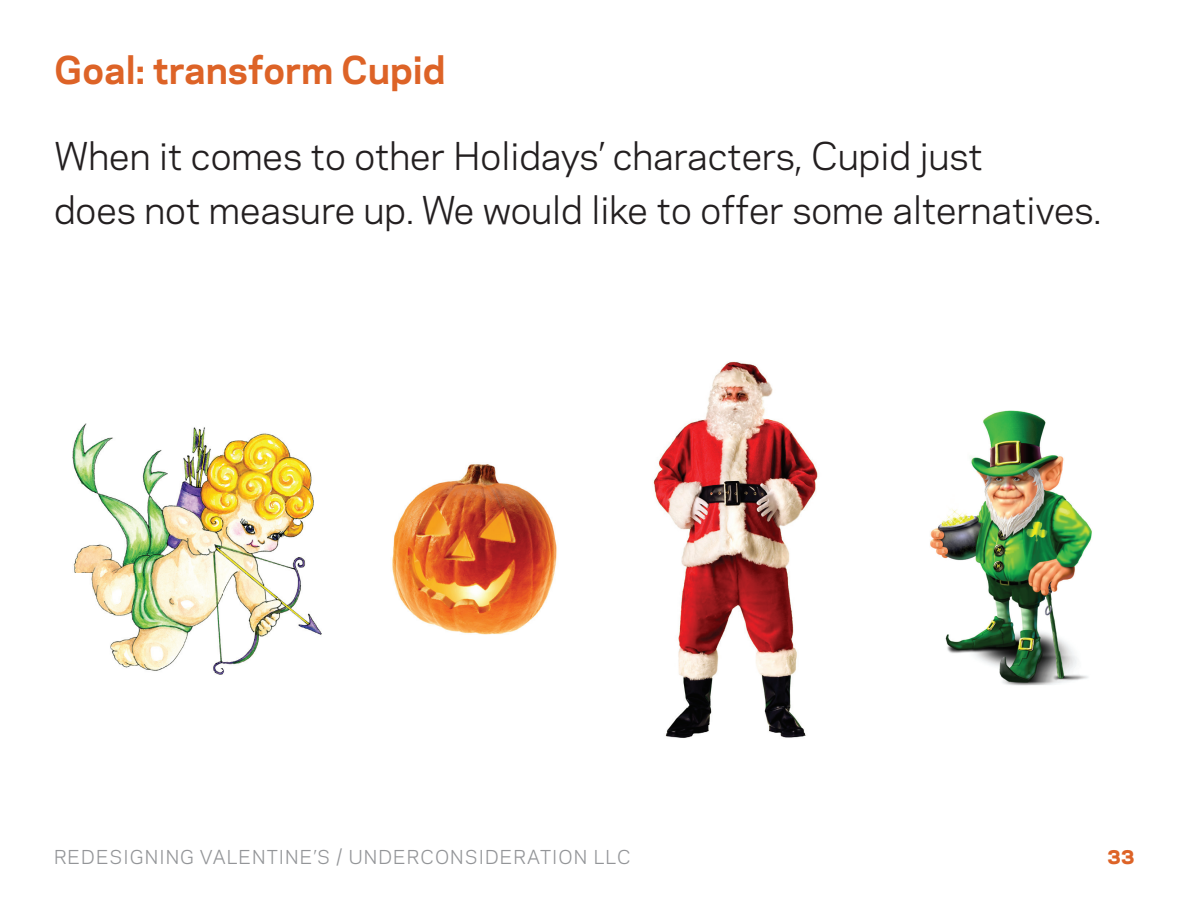
<style>
.page{position:relative;width:1188px;height:918px;background:#fff}
.page>*{position:absolute;margin:0;border:0;box-sizing:border-box;transform-origin:0 0}
.t1{font:36px/54px "Galaxie Polaris";color:#231f20}
.t2{font:700 36px "Galaxie Polaris";color:#dd6327}
.t3{font:18px "Galaxie Polaris";letter-spacing:.06em;color:#939598}
.t4{font:800 18px "Galaxie Polaris";color:#dd6327}
</style>
<div class="page">
<img style="left:653px;top:361px;width:165px;height:377px">
<img style="left:392px;top:464px;width:165px;height:171px">
<img style="left:930px;top:410px;width:162px;height:276px">
<img style="left:73px;top:424px;width:249px;height:250px">
<p class="t2" style="left:54px;top:44px;width:393px">Goal: transform Cupid</p>
<p class="t1" style="left:54px;top:126px;width:1049px">When it comes to other Holidays’ characters, Cupid just<br>does not measure up. We would like to offer some alternatives.</p>
<p class="t3" style="left:54px;top:844px;width:578px">REDESIGNING VALENTINE’S / UNDERCONSIDERATION LLC</p>
<p class="t4" style="left:1108px;top:844px;width:28px">33</p>
</div>
